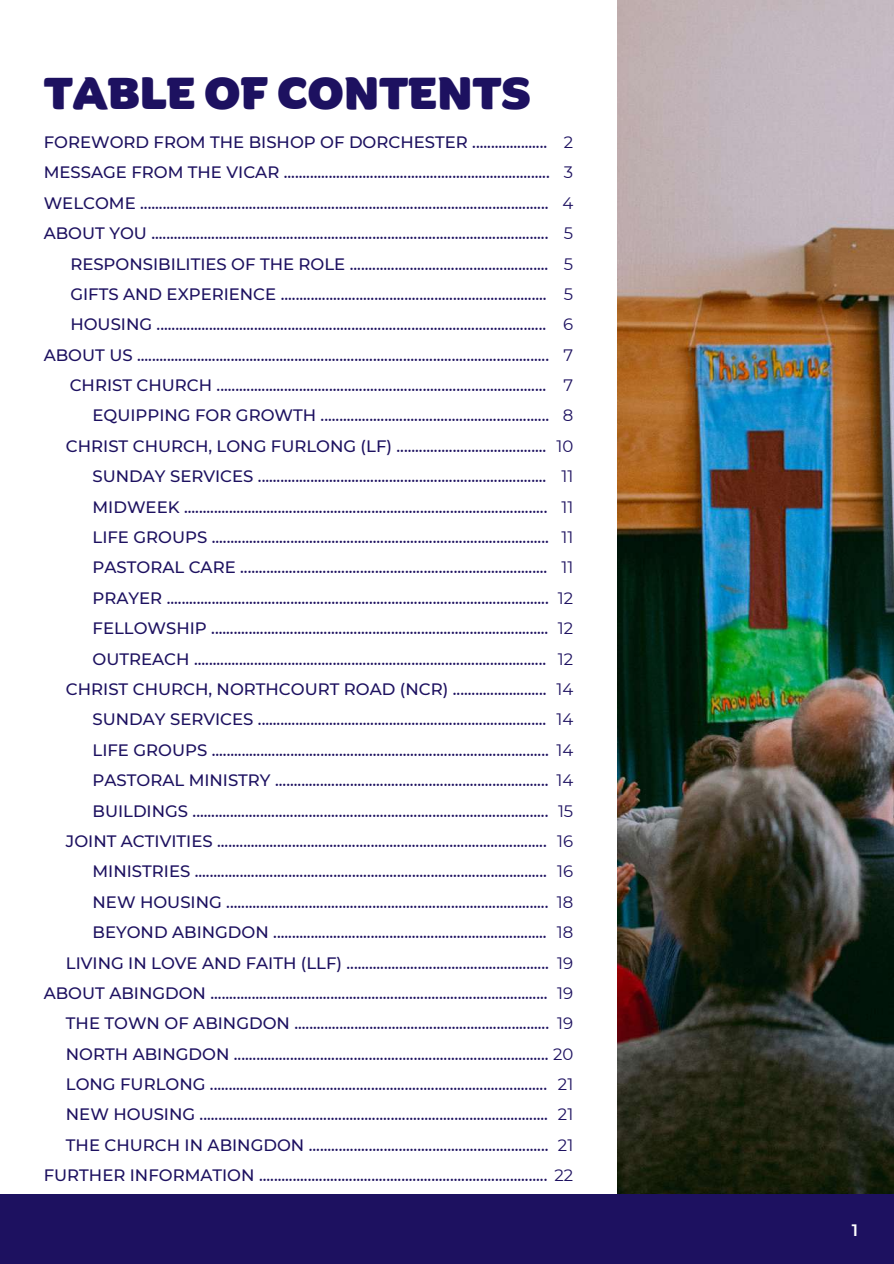
<style>
.page{position:relative;width:894px;height:1264px;background:#fff}
.page>*{position:absolute;margin:0;border:0;box-sizing:border-box;transform-origin:0 0}
.t1{font:900 43.35px "Binate Display";color:#1d1160}
.t2{font:500 16.5px "Montserrat";color:#1d1160}
.t3{font:16.5px/30.3px "Montserrat";color:#1d1160;text-align:center}
.t4{font:600 16.5px "Montserrat";color:#fff}
.s1{font-weight:400}
</style>
<div class="page">
<img style="left:617px;top:0;width:276px;height:1194px">
<div style="left:0;top:1194px;width:893px;height:69px;background:#1d1160"></div>
<h1 class="t1" style="left:44px;top:53px;width:488px">TABLE OF CONTENTS</h1>
<p class="t2" style="left:44px;top:132px;width:505px">FOREWORD FROM THE BISHOP OF DORCHESTER ....................</p>
<p class="t2" style="left:44px;top:162px;width:507px">MESSAGE FROM THE VICAR .......................................................................</p>
<p class="t2" style="left:44px;top:193px;width:506px">WELCOME .............................................................................................................</p>
<p class="t2" style="left:44px;top:223px;width:506px">ABOUT YOU ..........................................................................................................</p>
<p class="t2" style="left:70px;top:253px;width:479px">RESPONSIBILITIES OF THE ROLE .....................................................</p>
<p class="t2" style="left:70px;top:284px;width:477px">GIFTS AND EXPERIENCE .......................................................................</p>
<p class="t2" style="left:70px;top:314px;width:477px">HOUSING ........................................................................................................</p>
<p class="t2" style="left:44px;top:345px;width:506px">ABOUT US ..............................................................................................................</p>
<p class="t2" style="left:70px;top:375px;width:478px">CHRIST CHURCH ........................................................................................</p>
<p class="t2" style="left:92px;top:405px;width:458px">EQUIPPING FOR GROWTH .............................................................</p>
<p class="t2" style="left:66px;top:436px;width:482px">CHRIST CHURCH, LONG FURLONG (LF) ........................................</p>
<p class="t2" style="left:92px;top:466px;width:455px">SUNDAY SERVICES .............................................................................</p>
<p class="t2" style="left:92px;top:496px;width:456px">MIDWEEK .................................................................................................</p>
<p class="t2" style="left:92px;top:527px;width:457px">LIFE GROUPS ..........................................................................................</p>
<p class="t2" style="left:92px;top:557px;width:456px">PASTORAL CARE ..................................................................................</p>
<p class="t2" style="left:92px;top:588px;width:457px">PRAYER ......................................................................................................</p>
<p class="t2" style="left:92px;top:618px;width:457px">FELLOWSHIP ..........................................................................................</p>
<p class="t2" style="left:92px;top:648px;width:455px">OUTREACH ..............................................................................................</p>
<p class="t2" style="left:66px;top:679px;width:482px">CHRIST CHURCH, NORTHCOURT ROAD (NCR) .........................</p>
<p class="t2" style="left:92px;top:709px;width:455px">SUNDAY SERVICES .............................................................................</p>
<p class="t2" style="left:92px;top:739px;width:457px">LIFE GROUPS ..........................................................................................</p>
<p class="t2" style="left:92px;top:770px;width:457px">PASTORAL MINISTRY .........................................................................</p>
<p class="t2" style="left:92px;top:800px;width:457px">BUILDINGS ...............................................................................................</p>
<p class="t2" style="left:66px;top:831px;width:482px">JOINT ACTIVITIES ........................................................................................</p>
<p class="t2" style="left:92px;top:861px;width:455px">MINISTRIES ..............................................................................................</p>
<p class="t2" style="left:92px;top:891px;width:457px">NEW HOUSING ......................................................................................</p>
<p class="t2" style="left:92px;top:922px;width:455px">BEYOND ABINGDON .........................................................................</p>
<p class="t2" style="left:66px;top:952px;width:484px">LIVING IN LOVE AND FAITH (LLF) ......................................................</p>
<p class="t2" style="left:44px;top:982px;width:505px">ABOUT ABINGDON ..........................................................................................</p>
<p class="t2" style="left:66px;top:1013px;width:484px">THE TOWN OF ABINGDON ....................................................................</p>
<p class="t2" style="left:66px;top:1043px;width:508px">NORTH ABINGDON .................................................................................... <span class="s1">20</span></p>
<p class="t2" style="left:66px;top:1074px;width:482px">LONG FURLONG ..........................................................................................</p>
<p class="t2" style="left:66px;top:1104px;width:483px">NEW HOUSING .............................................................................................</p>
<p class="t2" style="left:66px;top:1134px;width:484px">THE CHURCH IN ABINGDON ................................................................</p>
<p class="t2" style="left:44px;top:1165px;width:531px">FURTHER INFORMATION ............................................................................. <span class="s1">22</span></p>
<p class="t3" style="left:556px;top:127px;width:18px">2<br>3<br>4<br>5<br>5<br>5<br>6<br>7<br>7<br>8<br>10<br>11<br>11<br>11<br>11<br>12<br>12<br>12<br>14<br>14<br>14<br>14<br>15<br>16<br>16<br>18<br>18<br>19<br>19<br>19</p>
<p class="t3" style="left:557px;top:1068px;width:17px;text-align:justify">21<br>21<br>21</p>
<p class="t4" style="left:851px;top:1219px;width:8px">1</p>
</div>
